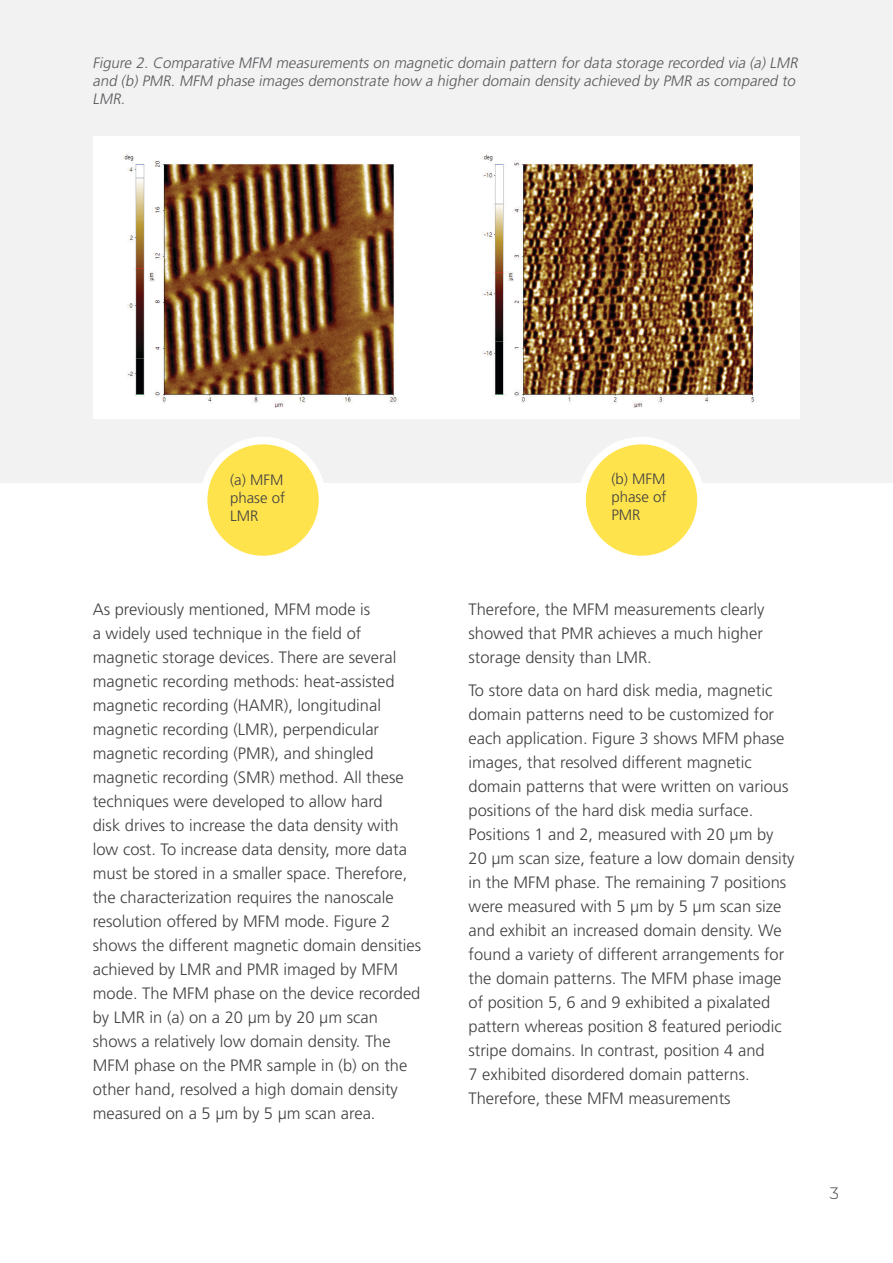
<style>
.page{position:relative;width:893px;height:1263px;background:#fff}
.page>*{position:absolute;margin:0;border:0;box-sizing:border-box;transform-origin:0 0}
.BT{font:300 16.5px/24px "Frutiger LT Std";color:#414142}
.t1{font:300 16.5px "Montserrat";color:#414142}
.t2{font:italic 300 15px/18px "Frutiger LT Std";color:#58595b}
.t3{font:300 15px/18px "Frutiger LT Std";color:#414142;text-align:justify}
</style>
<div class="page">
<hr style="left:0;top:0;width:1px;height:482px;background:#caebfc">
<div style="left:1px;top:0;width:892px;height:482px;background:#f2f2f3"></div>
<div style="left:204px;top:441px;width:119px;height:118px;background:#ffe34d;border-radius:50%"></div>
<div style="left:200px;top:437px;width:126px;height:126px;border:8px solid #fff;border-radius:50%"></div>
<div style="left:582px;top:441px;width:119px;height:118px;background:#ffe34d;border-radius:50%"></div>
<div style="left:578px;top:437px;width:127px;height:126px;border:8px solid #fff;border-radius:50%"></div>
<div style="left:94px;top:136px;width:706px;height:282px;background:#fff"></div>
<img style="left:123px;top:153px;width:632px;height:255px">
<p class="t2" style="left:93px;top:54px;width:710px">Figure 2. Comparative MFM measurements on magnetic domain pattern for data storage recorded via (a) LMR and (b) PMR. MFM phase images demonstrate how a higher domain density achieved by PMR as compared to<br>LMR.</p>
<p class="t3" style="left:230px;top:471px;width:57px">(a) MFM phase of LMR</p>
<p class="BT" style="left:93px;top:598px;width:330px">As previously mentioned, MFM mode is<br>a widely used technique in the field of magnetic storage devices. There are several magnetic recording methods: heat-assisted magnetic recording (HAMR), longitudinal magnetic recording (LMR), perpendicular magnetic recording (PMR), and shingled magnetic recording (SMR) method. All these techniques were developed to allow hard<br>disk drives to increase the data density with low cost. To increase data density, more data must be stored in a smaller space. Therefore, the characterization requires the nanoscale resolution offered by MFM mode. Figure 2 shows the different magnetic domain densities achieved by LMR and PMR imaged by MFM mode. The MFM phase on the device recorded by LMR in (a) on a 20 µm by 20 µm scan shows a relatively low domain density. The MFM phase on the PMR sample in (b) on the other hand, resolved a high domain density measured on a 5 µm by 5 µm scan area.</p>
<p class="t3" style="left:611px;top:470px;width:57px">(b) MFM phase of PMR</p>
<p class="BT" style="left:468px;top:598px;width:298px;text-align:justify">Therefore, the MFM measurements clearly showed that PMR achieves a much higher storage density than LMR.</p>
<p class="BT" style="left:468px;top:678px;width:328px">To store data on hard disk media, magnetic domain patterns need to be customized for each application. Figure 3 shows MFM phase images, that resolved different magnetic domain patterns that were written on various positions of the hard disk media surface.<br>Positions 1 and 2, measured with 20 µm by 20 µm scan size, feature a low domain density in the MFM phase. The remaining 7 positions were measured with 5 µm by 5 µm scan size and exhibit an increased domain density. We found a variety of different arrangements for the domain patterns. The MFM phase image of position 5, 6 and 9 exhibited a pixalated pattern whereas position 8 featured periodic stripe domains. In contrast, position 4 and<br>7 exhibited disordered domain patterns.<br>Therefore, these MFM measurements</p>
<p class="t1" style="left:830px;top:1182px;width:11px">3</p>
</div>
